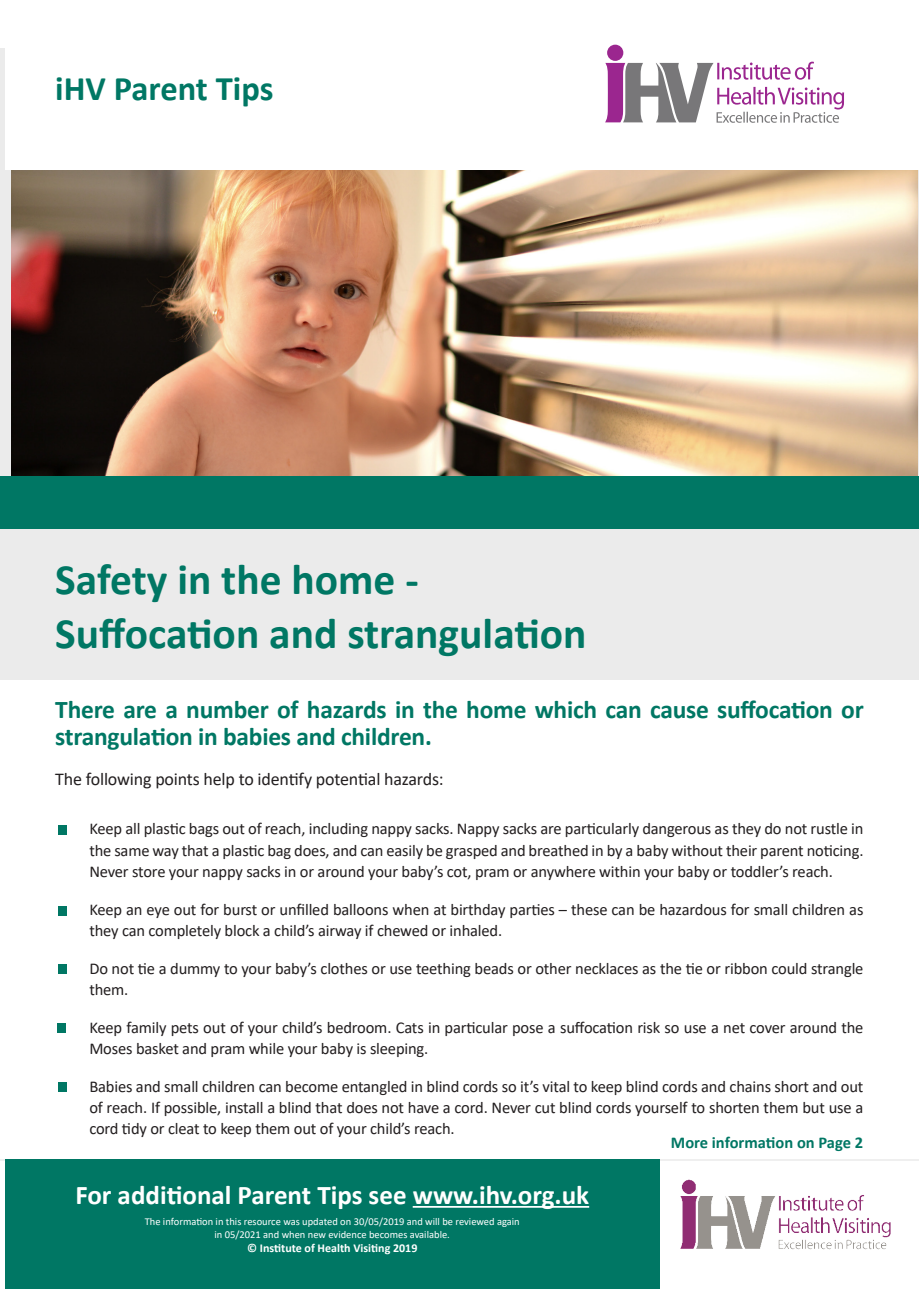
<style>
.page{position:relative;width:919px;height:1289px;background:#fff}
.page>*{position:absolute;margin:0;border:0;box-sizing:border-box;transform-origin:0 0}
.t1{font:700 43.5px "Calibri";color:#007764}
.t2{font:700 34.5px "Calibri";color:#007764}
.t3{font:700 27px "Calibri";color:#fff}
.t4{font:700 25.5px/27px "Calibri";letter-spacing:-.01em;color:#007764}
.t5{font:18px "Calibri";letter-spacing:-.01em;color:#231f20}
.t6{font:16.5px/21px "Calibri";letter-spacing:-.01em;color:#231f20}
.t7{font:700 16.5px "Calibri";color:#007764}
.t8{font:700 12px "Calibri";color:#fff}
.t9{font:10.5px/12.6px "Calibri";color:#fff;text-align:center}
</style>
<div class="page">
<hr style="left:0;top:1159px;width:918px;height:1px;background:#ebebeb">
<div style="left:5px;top:1159px;width:654px;height:129px;background:#007764"></div>
<hr style="left:412px;top:1205px;width:177px;height:2px;background:#fff">
<img style="left:680px;top:1179px;width:211px;height:71px">
<img style="left:12px;top:170px;width:905px;height:306px">
<div style="left:0;top:476px;width:918px;height:53px;background:#007764"></div>
<div style="left:0;top:529px;width:918px;height:151px;background:#ebebeb"></div>
<div style="left:607px;top:45px;width:16px;height:16px;background:#9b268f;border-radius:50%"></div>
<svg style="left:605px;top:62px;width:239px;height:61px"></svg>
<div style="left:58px;top:963px;width:8px;height:10px;background:#007764"></div>
<div style="left:58px;top:825px;width:8px;height:10px;background:#007764"></div>
<div style="left:58px;top:905px;width:8px;height:10px;background:#007764"></div>
<div style="left:58px;top:1022px;width:8px;height:10px;background:#007764"></div>
<div style="left:58px;top:1081px;width:8px;height:10px;background:#007764"></div>
<p class="t2" style="left:55px;top:65px;width:220px">iHV Parent Tips</p>
<p class="t1" style="left:55px;top:549px;width:365px">Safety in the home -</p>
<p class="t1" style="left:55px;top:603px;width:533px">Suffocation and strangulation</p>
<p class="t4" style="left:55px;top:696px;width:809px">There are a number of hazards in the home which can cause suffocation or strangulation in babies and children.</p>
<p class="t5" style="left:55px;top:766px;width:390px">The following points help to identify potential hazards:</p>
<p class="t6" style="left:89px;top:818px;width:775px;text-align:justify">Keep all plastic bags out of reach, including nappy sacks. Nappy sacks are particularly dangerous as they do not rustle in the same way that a plastic bag does, and can easily be grasped and breathed in by a baby without their parent noticing.<br>Never store your nappy sacks in or around your baby’s cot, pram or anywhere within your baby or toddler’s reach.</p>
<p class="t6" style="left:89px;top:898px;width:775px">Keep an eye out for burst or unfilled balloons when at birthday parties – these can be hazardous for small children as they can completely block a child’s airway if chewed or inhaled.</p>
<p class="t6" style="left:89px;top:957px;width:775px">Do not tie a dummy to your baby’s clothes or use teething beads or other necklaces as the tie or ribbon could strangle them.</p>
<p class="t6" style="left:89px;top:1016px;width:775px">Keep family pets out of your child’s bedroom. Cats in particular pose a suffocation risk so use a net cover around the<br>Moses basket and pram while your baby is sleeping.</p>
<p class="t6" style="left:89px;top:1075px;width:775px;text-align:justify">Babies and small children can become entangled in blind cords so it’s vital to keep blind cords and chains short and out of reach. If possible, install a blind that does not have a cord. Never cut blind cords yourself to shorten them but use a cord tidy or cleat to keep them out of your child’s reach.</p>
<p class="t7" style="left:670px;top:1130px;width:194px">More information on Page 2</p>
<h3 class="t3" style="left:75px;top:1175px;width:515px">For additional Parent Tips see www.ihv.org.uk</h3>
<p class="t9" style="left:145px;top:1214px;width:376px">The information in this resource was updated on 30/05/2019 and will be reviewed again in 05/2021 and when new evidence becomes available.</p>
<p class="t8" style="left:247px;top:1239px;width:172px">© Institute of Health Visiting 2019</p>
</div>
